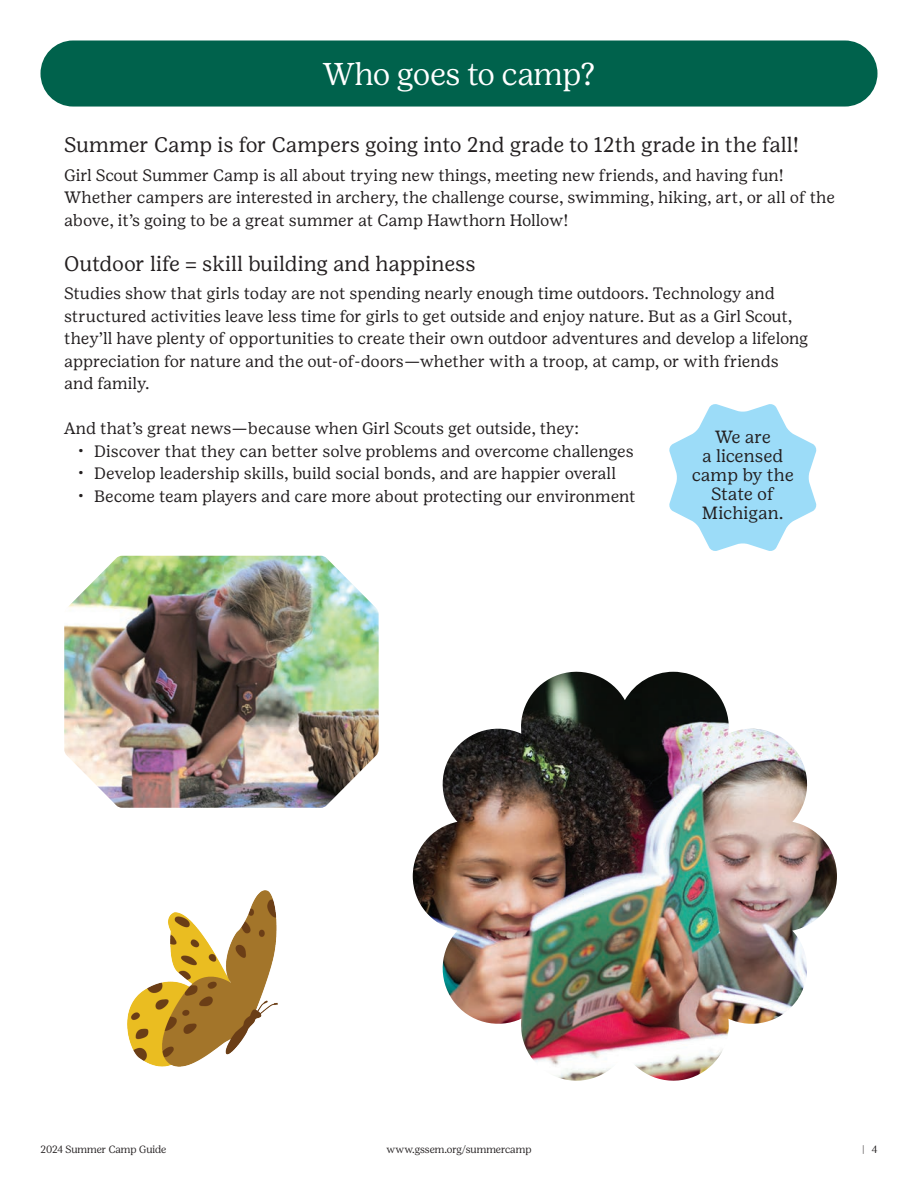
<style>
.page{position:relative;width:918px;height:1188px;background:#fff}
.page>*{position:absolute;margin:0;border:0;box-sizing:border-box;transform-origin:0 0}
.t1{font:300 31.5px "Girl Scout Display";color:#fff}
.t2{font:21px "Girl Scout Text";color:#231f20}
.t3{font:17.7px/18.9px "Girl Scout Text";color:#231f20;text-align:center}
.t4{font:16.5px/22.5px "Girl Scout Text";letter-spacing:-.005em;color:#231f20}
.t5{font:300 10.5px "Girl Scout Display";color:#231f20}
</style>
<div class="page">
<div style="left:41px;top:41px;width:837px;height:66px;background:#00624c;border-radius:33px"></div>
<svg style="left:669px;top:404px;width:148px;height:147px"></svg>
<img style="left:127px;top:890px;width:150px;height:177px">
<img style="left:413px;top:671px;width:424px;height:410px">
<img style="left:64px;top:556px;width:315px;height:252px">
<h1 class="t1" style="left:323px;top:56px;width:274px">Who goes to camp?</h1>
<p class="t2" style="left:64px;top:133px;width:736px">Summer Camp is for Campers going into 2nd grade to 12th grade in the fall!</p>
<p class="t4" style="left:64px;top:164px;width:772px">Girl Scout Summer Camp is all about trying new things, meeting new friends, and having fun!<br>Whether campers are interested in archery, the challenge course, swimming, hiking, art, or all of the above, it’s going to be a great summer at Camp Hawthorn Hollow!</p>
<p class="t2" style="left:64px;top:251px;width:413px">Outdoor life = skill building and happiness</p>
<p class="t4" style="left:64px;top:282px;width:745px">Studies show that girls today are not spending nearly enough time outdoors. Technology and structured activities leave less time for girls to get outside and enjoy nature. But as a Girl Scout, they’ll have plenty of opportunities to create their own outdoor adventures and develop a lifelong appreciation for nature and the out-of-doors—whether with a troop, at camp, or with friends and family.</p>
<p class="t4" style="left:64px;top:417px;width:516px">And that’s great news—because when Girl Scouts get outside, they:</p>
<p class="t4" style="left:78px;top:440px;width:557px">• Discover that they can better solve problems and overcome challenges</p>
<p class="t4" style="left:78px;top:462px;width:540px">• Develop leadership skills, build social bonds, and are happier overall</p>
<p class="t4" style="left:78px;top:485px;width:560px">• Become team players and care more about protecting our environment</p>
<p class="t3" style="left:692px;top:428px;width:104px">We are<br>a licensed camp by the<br>State of<br>Michigan.</p>
<p class="t5" style="left:387px;top:1143px;width:146px">www.gssem.org/summercamp</p>
<p class="t5" style="left:41px;top:1143px;width:127px">2024 Summer Camp Guide</p>
<p class="t5" style="left:862px;top:1143px;width:17px">| 4</p>
</div>
